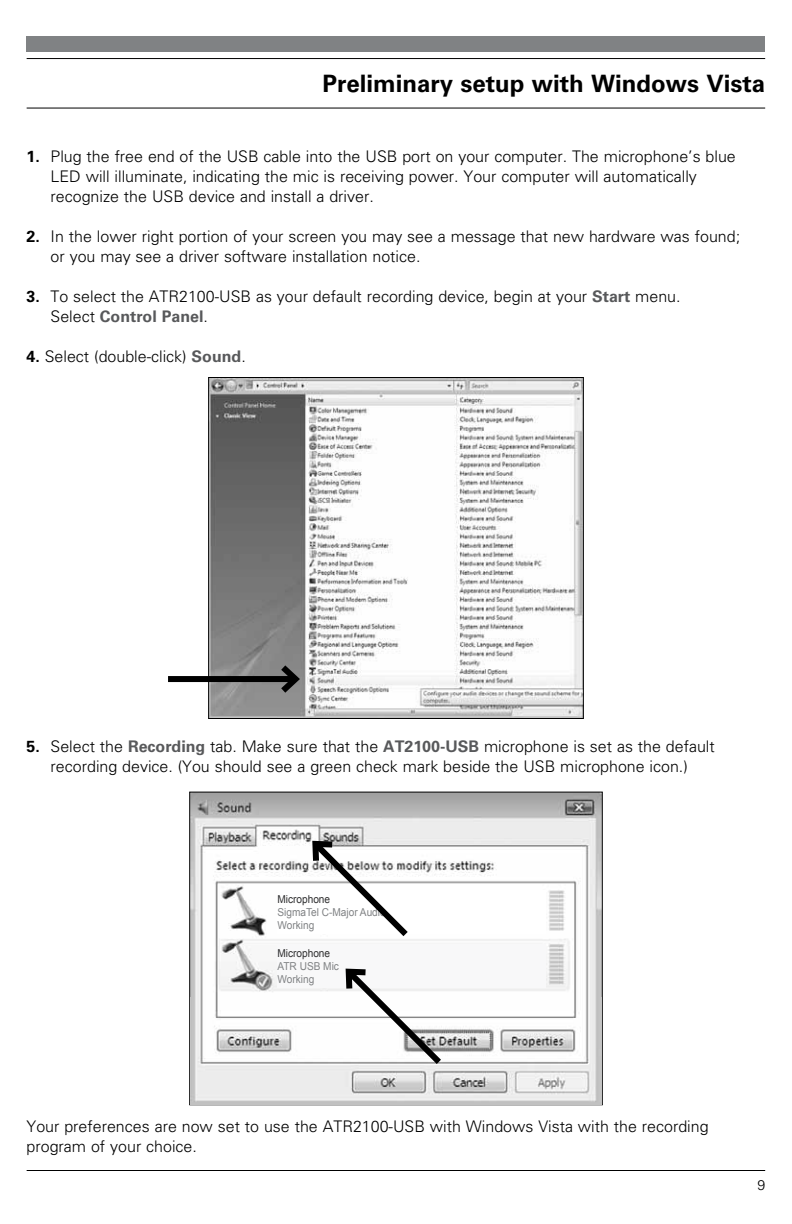
<style>
.page{position:relative;width:792px;height:1224px;background:#fff}
.page>*{position:absolute;margin:0;border:0;box-sizing:border-box;transform-origin:0 0}
.t1{font:700 24px "Univers LT Std";color:#000}
.t2{font:300 16px/20px "Univers LT Std";color:#000}
.t3{font:300 14px "Univers LT Std";color:#000}
.t4{font:11px/12.8px "Arial";color:#808284;scale:.93 1}
.t5{font:11px "Arial";color:#2e2e2f;scale:.93 1}
.s1{font-weight:700}
.s2{font-weight:700;color:#58595b}
</style>
<div class="page">
<hr style="left:27px;top:108px;width:738px;height:1px;background:#000">
<hr style="left:27px;top:58px;width:738px;height:1px;background:#000">
<div style="left:27px;top:36px;width:738px;height:16px;background:#808284"></div>
<hr style="left:27px;top:1170px;width:738px;height:1px;background:#000">
<svg style="left:189px;top:791px;width:414px;height:314px"></svg>
<div style="left:277px;top:945px;width:269px;height:43px;background:#f8f8f9"></div>
<div style="left:277px;top:891px;width:269px;height:43px;background:#fff"></div>
<img style="left:190px;top:997px;width:412px;height:107px">
<img style="left:210px;top:379px;width:372px;height:338px">
<div style="left:208px;top:377px;width:376px;height:342px;border:1px solid #000"></div>
<div style="left:168px;top:676px;width:128px;height:6px;background:#000"></div>
<svg style="left:275px;top:659px;width:29px;height:40px"></svg>
<svg style="left:340px;top:968px;width:107px;height:102px"></svg>
<svg style="left:307px;top:835px;width:107px;height:108px"></svg>
<h1 class="t1" style="left:322px;top:74px;width:444px">Preliminary setup with Windows Vista</h1>
<p class="t2" style="left:51px;top:148px;width:687px;text-indent:-24px"><span class="s1">1.</span> Plug the free end of the USB cable into the USB port on your computer. The microphone’s blue<br>LED will illuminate, indicating the mic is receiving power. Your computer will automatically recognize the USB device and install a driver.</p>
<p class="t2" style="left:51px;top:228px;width:691px;text-indent:-24px"><span class="s1">2.</span> In the lower right portion of your screen you may see a message that new hardware was found; or you may see a driver software installation notice.</p>
<p class="t2" style="left:51px;top:288px;width:632px;text-indent:-24px"><span class="s1">3.</span> To select the ATR2100-USB as your default recording device, begin at your <span class="s2">Start</span> menu.<br>Select <span class="s2">Control Panel</span>.</p>
<p class="t2" style="left:27px;top:348px;width:221px"><span class="s1">4.</span> Select (double-click) <span class="s2">Sound</span>.</p>
<p class="t2" style="left:27px;top:737px;width:690px;text-align:center"><span class="s1">5.</span> Select the <span class="s2">Recording</span> tab. Make sure that the <span class="s2">AT2100-USB</span> microphone is set as the default recording device. (You should see a green check mark beside the USB microphone icon.)</p>
<p class="t5" style="left:277px;top:892px;width:58px">Microphone</p>
<p class="t4" style="left:277px;top:906px;width:118px">SigmaTel C-Major Audio<br>Working</p>
<p class="t5" style="left:277px;top:946px;width:58px">Microphone</p>
<p class="t4" style="left:277px;top:960px;width:68px">ATR USB Mic<br>Working</p>
<p class="t2" style="left:27px;top:1117px;width:684px">Your preferences are now set to use the ATR2100-USB with Windows Vista with the recording program of your choice.</p>
<p class="t3" style="left:758px;top:1180px;width:9px">9</p>
</div>
